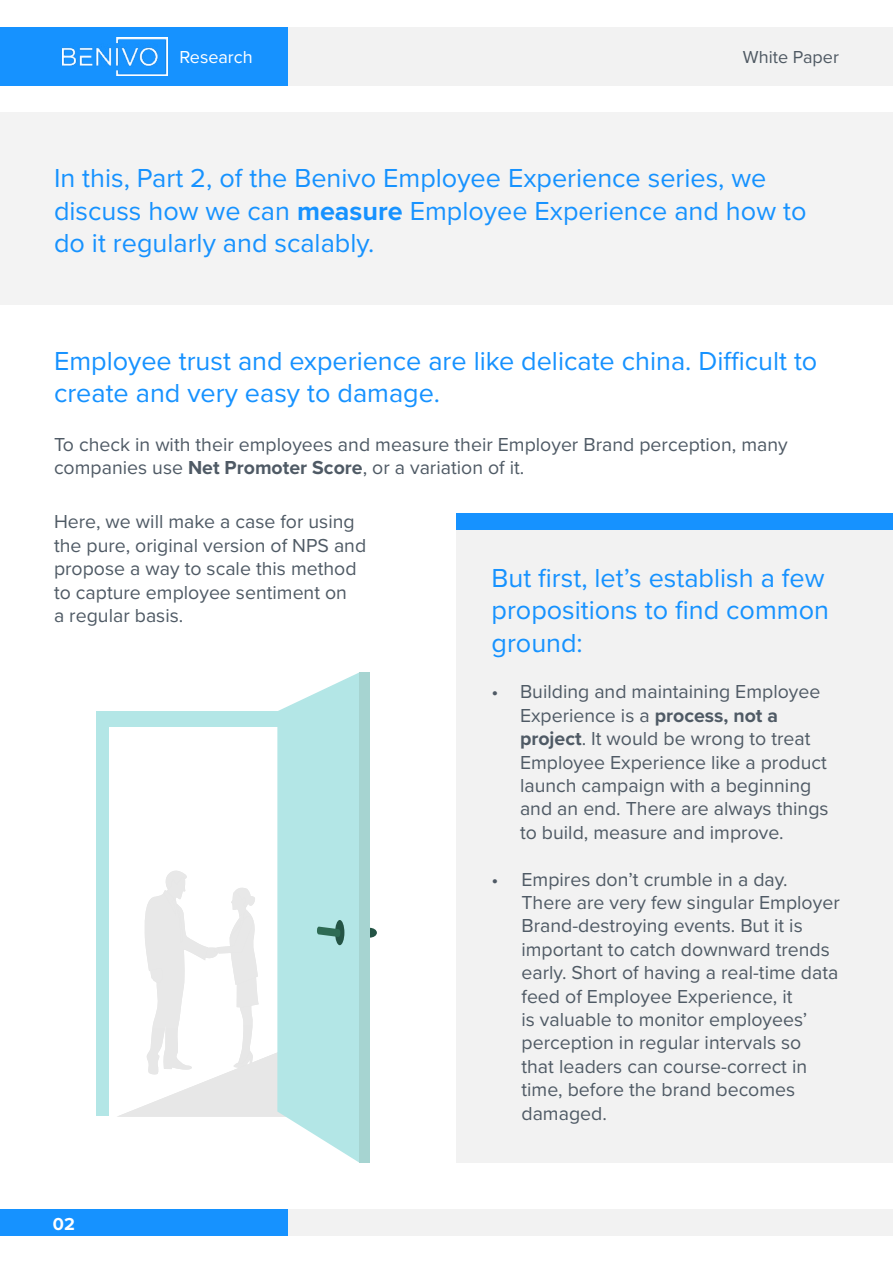
<style>
.page{position:relative;width:893px;height:1263px;background:#fff}
.page>*{position:absolute;margin:0;border:0;box-sizing:border-box;transform-origin:0 0}
.t1{font:27px/32.4px "Proxima Nova";color:#1692ff}
.t2{font:19.5px/23.4px "Proxima Nova";color:#4f5a65}
.t3{font:18px "Proxima Nova";color:#4f5963}
.t4{font:18px "Proxima Nova";color:#fff}
.t5{font:700 18px "Proxima Nova";color:#fff}
.s1{font-weight:700}
</style>
<div class="page">
<div style="left:53px;top:27px;width:840px;height:59px;background:#f2f2f2"></div>
<div style="left:53px;top:1209px;width:840px;height:27px;background:#f2f2f2"></div>
<div style="left:0;top:27px;width:287px;height:59px;background:#1692ff"></div>
<div style="left:0;top:1209px;width:287px;height:27px;background:#1692ff"></div>
<img style="left:62px;top:37px;width:105px;height:38px">
<div style="left:0;top:112px;width:893px;height:193px;background:#f3f3f3"></div>
<div style="left:457px;top:529px;width:436px;height:634px;background:#f2f2f2"></div>
<div style="left:457px;top:513px;width:436px;height:16px;background:#1692ff"></div>
<div style="left:362px;top:928px;width:15px;height:10px;background:#245445;border-radius:50%"></div>
<div style="left:97px;top:711px;width:182px;height:16px;background:#b3e6e6"></div>
<div style="left:97px;top:711px;width:12px;height:404px;background:#b3e6e6"></div>
<div style="left:359px;top:672px;width:11px;height:491px;background:#a6d4d1"></div>
<svg style="left:117px;top:672px;width:242px;height:491px"></svg>
<p class="t4" style="left:179px;top:44px;width:75px">Research</p>
<p class="t3" style="left:743px;top:44px;width:98px">White Paper</p>
<h1 class="t1" style="left:54px;top:161px;width:754px">In this, Part 2, of the Benivo Employee Experience series, we discuss how we can <span class="s1">measure</span> Employee Experience and how to do it regularly and scalably.</h1>
<h1 class="t1" style="left:54px;top:343px;width:765px">Employee trust and experience are like delicate china. Difficult to create and very easy to damage.</h1>
<p class="t2" style="left:54px;top:432px;width:735px">To check in with their employees and measure their Employer Brand perception, many companies use <span class="s1">Net Promoter Score</span>, or a variation of it.</p>
<p class="t2" style="left:54px;top:509px;width:314px">Here, we will make a case for using the pure, original version of NPS and propose a way to scale this method to capture employee sentiment on<br>a regular basis.</p>
<p class="t5" style="left:53px;top:1210px;width:23px">02</p>
<h1 class="t1" style="left:491px;top:560px;width:339px">But first, let’s establish a few propositions to find common ground:</h1>
<p class="t2" style="left:520px;top:679px;width:310px;text-indent:-29px">• Building and maintaining Employee Experience is a <span class="s1">process, not a project</span>. It would be wrong to treat Employee Experience like a product launch campaign with a beginning and an end. There are always things to build, measure and improve.</p>
<p class="t2" style="left:521px;top:866px;width:320px;text-indent:-30px">• Empires don’t crumble in a day.<br>There are very few singular Employer<br>Brand-destroying events. But it is important to catch downward trends early. Short of having a real-time data feed of Employee Experience, it<br>is valuable to monitor employees’ perception in regular intervals so<br>that leaders can course-correct in time, before the brand becomes damaged.</p>
</div>
